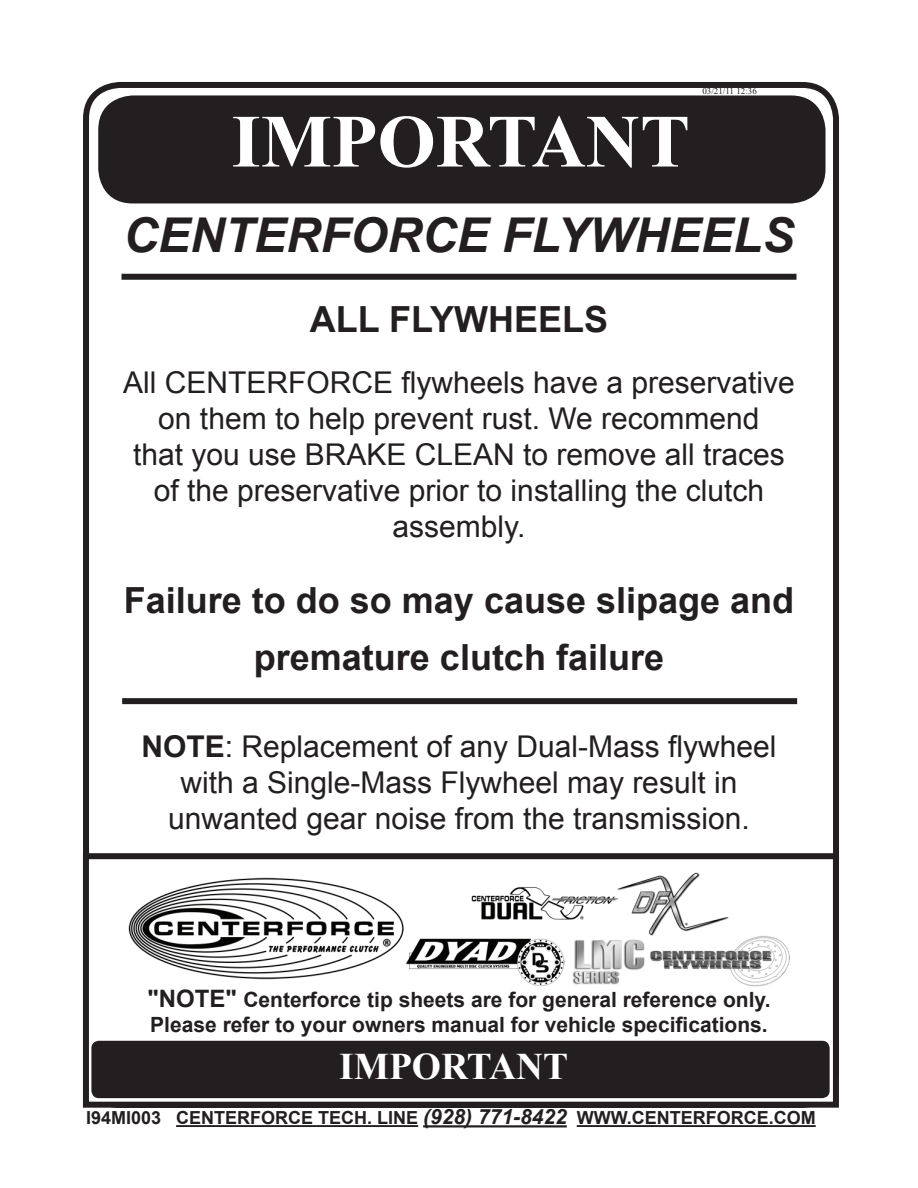
<style>
.page{position:relative;width:918px;height:1188px;background:#fff}
.page>*{position:absolute;margin:0;border:0;box-sizing:border-box;transform-origin:0 0}
.t1{font:700 75px "Times New Roman";color:#fff}
.t2{font:italic 700 48px "Arial";color:#231f20}
.t3{font:700 37.5px "Times New Roman";color:#fff}
.t4{font:700 36px/57.6px "Arial";color:#231f20;text-align:center}
.t5{font:30px/36px "Arial";color:#231f20;text-align:center}
.t6{font:700 21px/25.2px "Arial";color:#231f20}
.t7{font:700 18px "Arial";color:#231f20}
.t8{font:9px "Times New Roman";color:#231f20}
.s1{font-weight:700}
.s2{font-size:24px}
.s3{font-style:italic;font-size:21px}
</style>
<div class="page">
<div style="left:122px;top:274px;width:674px;height:6px;background:#231f20"></div>
<div style="left:99px;top:96px;width:726px;height:107px;background:#231f20;border-radius:34px"></div>
<div style="left:98px;top:95px;width:728px;height:108px;border:2px solid #231f20;border-radius:34px"></div>
<div style="left:83px;top:82px;width:756px;height:1026px;border:6px solid #231f20;border-radius:34px"></div>
<div style="left:86px;top:856px;width:750px;height:249px;background:#fff"></div>
<div style="left:83px;top:853px;width:756px;height:255px;border:6px solid #231f20"></div>
<hr style="left:176px;top:1125px;width:242px;height:2px;background:#231f20">
<hr style="left:423px;top:1125px;width:144px;height:2px;background:#231f20">
<hr style="left:577px;top:1125px;width:239px;height:2px;background:#231f20">
<div style="left:92px;top:1042px;width:737px;height:55px;background:#231f20;border-radius:7px"></div>
<div style="left:91px;top:1041px;width:739px;height:57px;border:2px solid #231f20;border-radius:7px"></div>
<div style="left:122px;top:698px;width:675px;height:6px;background:#231f20"></div>
<img style="left:128px;top:872px;width:662px;height:115px">
<h1 class="t1" style="left:232px;top:100px;width:460px">IMPORTANT</h1>
<p class="t8" style="left:702px;top:86px;width:56px">03/21/11 12:36</p>
<h2 class="t2" style="left:123px;top:209px;width:673px">CENTERFORCE FLYWHEELS</h2>
<p class="t4" style="left:310px;top:291px;width:300px">ALL FLYWHEELS</p>
<p class="t5" style="left:123px;top:365px;width:673px">All CENTERFORCE flywheels have a preservative on them to help prevent rust. We recommend<br>that you use BRAKE CLEAN to remove all traces of the preservative prior to installing the clutch assembly.</p>
<p class="t4" style="left:124px;top:571px;width:672px">Failure to do so may cause slipage and premature clutch failure</p>
<p class="t5" style="left:141px;top:728px;width:637px"><span class="s1">NOTE</span>: Replacement of any Dual-Mass flywheel with a Single-Mass Flywheel may result in unwanted gear noise from the transmission.</p>
<p class="t6" style="left:147px;top:987px;width:625px"><span class="s2">"NOTE"</span> Centerforce tip sheets are for general reference only.<br>Please refer to your owners manual for vehicle specifications.</p>
<p class="t3" style="left:339px;top:1046px;width:231px">IMPORTANT</p>
<p class="t7" style="left:86px;top:1108px;width:731px">I94MI003 CENTERFORCE TECH. LINE <span class="s3">(928) 771-8422</span> WWW.CENTERFORCE.COM</p>
</div>
